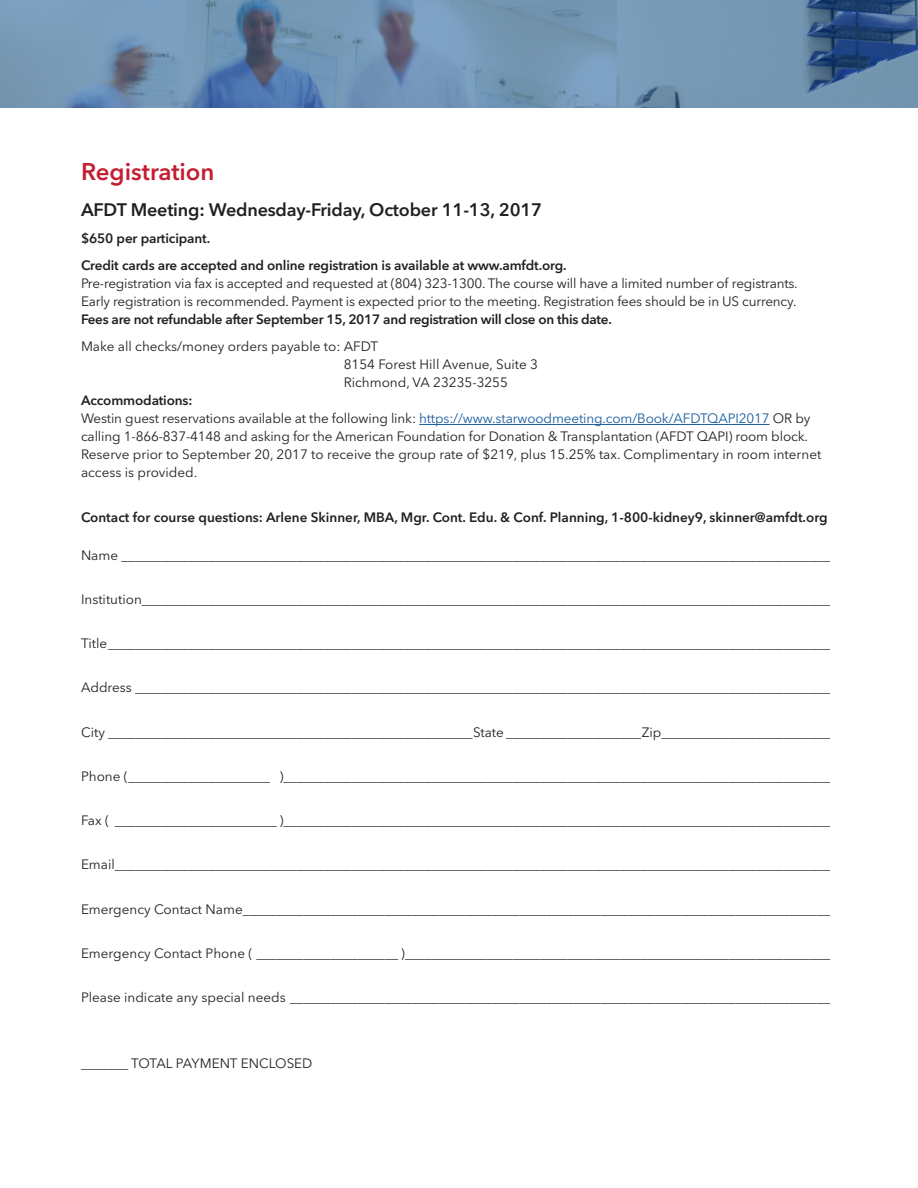
<style>
.page{position:relative;width:918px;height:1188px;background:#fff}
.page>*{position:absolute;margin:0;border:0;box-sizing:border-box;transform-origin:0 0}
.t1{font:600 24px "Avenir Next LT Pro";color:#c31f31}
.t2{font:600 18px "Avenir Next LT Pro";letter-spacing:-.01em;color:#231f20}
.t3{font:13.5px/18px "Avenir Next LT Pro";letter-spacing:-.01em;color:#231f20}
.t4{font:600 13.5px/27px "Avenir Next LT Pro";letter-spacing:-.01em;color:#231f20}
.s1{font-weight:600}
.s2{color:#175d9e}
</style>
<div class="page">
<hr style="left:419px;top:424px;width:351px;height:1px;background:#175d9e">
<img style="left:0;top:0;width:918px;height:108px">
<h1 class="t1" style="left:81px;top:157px;width:135px">Registration</h1>
<h2 class="t2" style="left:81px;top:199px;width:463px">AFDT Meeting: Wednesday-Friday, October 11-13, 2017</h2>
<p class="t4" style="left:81px;top:225px;width:487px">$650 per participant.<br>Credit cards are accepted and online registration is available at www.amfdt.org.</p>
<p class="t3" style="left:81px;top:274px;width:718px">Pre-registration via fax is accepted and requested at (804) 323-1300. The course will have a limited number of registrants.<br>Early registration is recommended. Payment is expected prior to the meeting. Registration fees should be in US currency.</p>
<p class="t4" style="left:81px;top:306px;width:532px">Fees are not refundable after September 15, 2017 and registration will close on this date.</p>
<p class="t3" style="left:344px;top:337px;width:196px;text-indent:-263px">Make all checks/money orders payable to: AFDT<br>8154 Forest Hill Avenue, Suite 3<br>Richmond, VA 23235-3255</p>
<p class="t3" style="left:81px;top:391px;width:742px"><span class="s1">Accommodations:<br></span>Westin guest reservations available at the following link: <span class="s2">https://www.starwoodmeeting.com/Book/AFDTQAPI2017</span> OR by calling 1-866-837-4148 and asking for the American Foundation for Donation &amp; Transplantation (AFDT QAPI) room block.<br>Reserve prior to September 20, 2017 to receive the group rate of $219, plus 15.25% tax. Complimentary in room internet access is provided.</p>
<p class="t4" style="left:81px;top:504px;width:748px">Contact for course questions: Arlene Skinner, MBA, Mgr. Cont. Edu. &amp; Conf. Planning, 1-800-kidney9, skinner@amfdt.org</p>
<p class="t3" style="left:81px;top:546px;width:751px">Name _________________________________________________________________________________________________________</p>
<p class="t3" style="left:81px;top:590px;width:751px">Institution______________________________________________________________________________________________________</p>
<p class="t3" style="left:81px;top:634px;width:751px">Title___________________________________________________________________________________________________________</p>
<p class="t3" style="left:81px;top:679px;width:751px">Address _______________________________________________________________________________________________________</p>
<p class="t3" style="left:81px;top:723px;width:751px">City ______________________________________________________State ____________________Zip_________________________</p>
<p class="t3" style="left:81px;top:767px;width:751px">Phone (_____________________ )_________________________________________________________________________________</p>
<p class="t3" style="left:81px;top:811px;width:751px">Fax ( ________________________ )_________________________________________________________________________________</p>
<p class="t3" style="left:81px;top:856px;width:751px">Email__________________________________________________________________________________________________________</p>
<p class="t3" style="left:81px;top:900px;width:751px">Emergency Contact Name_______________________________________________________________________________________</p>
<p class="t3" style="left:81px;top:944px;width:751px">Emergency Contact Phone ( _____________________ )_______________________________________________________________</p>
<p class="t3" style="left:81px;top:988px;width:751px">Please indicate any special needs ________________________________________________________________________________</p>
<p class="t3" style="left:81px;top:1054px;width:233px">_______ TOTAL PAYMENT ENCLOSED</p>
</div>
